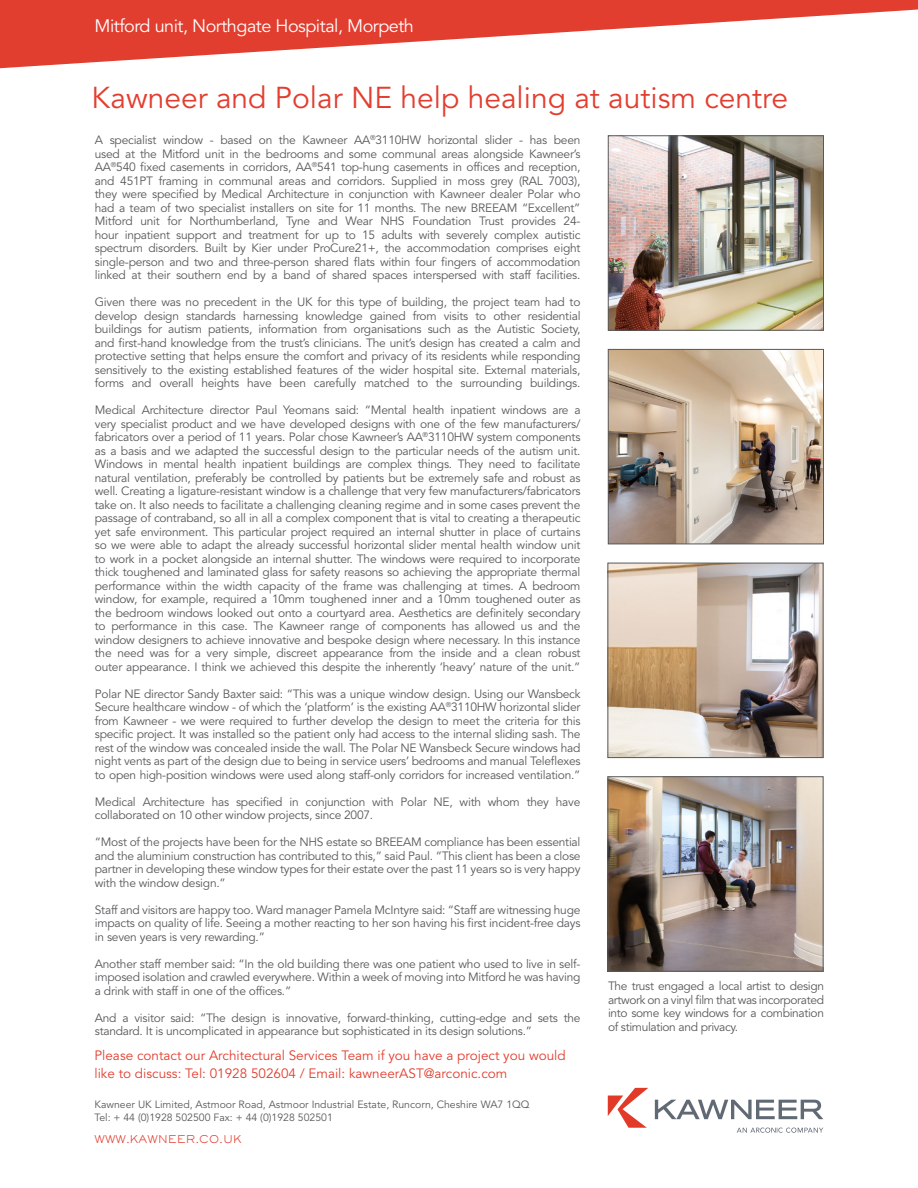
<style>
.page{position:relative;width:918px;height:1188px;background:#fff}
.page>*{position:absolute;margin:0;border:0;box-sizing:border-box;transform-origin:0 0}
.t1{font:30px "Avenir LT Std";color:#e23e30}
.t2{font:18px "Avenir LT Std";letter-spacing:-.025em;color:#fff}
.t3{font:13.5px/18px "Avenir LT Std";color:#e23e30}
.t4{font:12px/13.5px "Avenir LT Std";letter-spacing:-.02em;color:#58595b;text-align:justify}
.t5{font:10.5px/12.6px "Avenir LT Std";color:#58595b}
.t6{font:10.5px "Sackers Gothic Light AT";color:#e23e30}
</style>
<div class="page">
<svg style="left:0;top:0;width:918px;height:68px;fill:#e23e30"></svg>
<img style="left:610px;top:351px;width:212px;height:191px">
<div style="left:608px;top:349px;width:216px;height:195px;border:1px solid #58595b"></div>
<img style="left:610px;top:778px;width:212px;height:192px">
<div style="left:608px;top:776px;width:216px;height:196px;border:1px solid #58595b"></div>
<img style="left:610px;top:137px;width:212px;height:192px">
<div style="left:608px;top:135px;width:216px;height:196px;border:1px solid #58595b"></div>
<svg style="left:608px;top:1088px;width:40px;height:40px"></svg>
<svg style="left:655px;top:1100px;width:168px;height:19px"></svg>
<svg style="left:737px;top:1128px;width:86px;height:5px"></svg>
<img style="left:610px;top:565px;width:212px;height:191px">
<div style="left:608px;top:563px;width:216px;height:195px;border:1px solid #58595b"></div>
<h2 class="t2" style="left:94px;top:16px;width:321px">Mitford unit, Northgate Hospital, Morpeth</h2>
<h1 class="t1" style="left:92px;top:80px;width:698px">Kawneer and Polar NE help healing at autism centre</h1>
<p class="t4" style="left:95px;top:134px;width:487px">A specialist window - based on the Kawneer AA<sup>®</sup>3110HW horizontal slider - has been used at the Mitford unit in the bedrooms and some communal areas alongside Kawneer’s AA<sup>®</sup>540 fixed casements in corridors, AA<sup>®</sup>541 top-hung casements in offices and reception, and 451PT framing in communal areas and corridors. Supplied in moss grey (RAL 7003), they were specified by Medical Architecture in conjunction with Kawneer dealer Polar who had a team of two specialist installers on site for 11 months. The new BREEAM “Excellent” Mitford unit for Northumberland, Tyne and Wear NHS Foundation Trust provides 24- hour inpatient support and treatment for up to 15 adults with severely complex autistic spectrum disorders. Built by Kier under ProCure21+, the accommodation comprises eight single-person and two and three-person shared flats within four fingers of accommodation linked at their southern end by a band of shared spaces interspersed with staff facilities.</p>
<p class="t4" style="left:95px;top:296px;width:487px">Given there was no precedent in the UK for this type of building, the project team had to develop design standards harnessing knowledge gained from visits to other residential buildings for autism patients, information from organisations such as the Autistic Society, and first-hand knowledge from the trust’s clinicians. The unit’s design has created a calm and protective setting that helps ensure the comfort and privacy of its residents while responding sensitively to the existing established features of the wider hospital site. External materials, forms and overall heights have been carefully matched to the surrounding buildings.</p>
<p class="t4" style="left:95px;top:404px;width:487px">Medical Architecture director Paul Yeomans said: “Mental health inpatient windows are a very specialist product and we have developed designs with one of the few manufacturers/ fabricators over a period of 11 years. Polar chose Kawneer’s AA<sup>®</sup>3110HW system components as a basis and we adapted the successful design to the particular needs of the autism unit.<br>Windows in mental health inpatient buildings are complex things. They need to facilitate natural ventilation, preferably be controlled by patients but be extremely safe and robust as well. Creating a ligature-resistant window is a challenge that very few manufacturers/fabricators take on. It also needs to facilitate a challenging cleaning regime and in some cases prevent the passage of contraband, so all in all a complex component that is vital to creating a therapeutic yet safe environment. This particular project required an internal shutter in place of curtains so we were able to adapt the already successful horizontal slider mental health window unit to work in a pocket alongside an internal shutter. The windows were required to incorporate thick toughened and laminated glass for safety reasons so achieving the appropriate thermal performance within the width capacity of the frame was challenging at times. A bedroom window, for example, required a 10mm toughened inner and a 10mm toughened outer as the bedroom windows looked out onto a courtyard area. Aesthetics are definitely secondary to performance in this case. The Kawneer range of components has allowed us and the window designers to achieve innovative and bespoke design where necessary. In this instance the need was for a very simple, discreet appearance from the inside and a clean robust outer appearance. I think we achieved this despite the inherently ‘heavy’ nature of the unit.”</p>
<p class="t4" style="left:95px;top:687px;width:487px">Polar NE director Sandy Baxter said: “This was a unique window design. Using our Wansbeck Secure healthcare window - of which the ‘platform’ is the existing AA<sup>®</sup>3110HW horizontal slider from Kawneer - we were required to further develop the design to meet the criteria for this specific project. It was installed so the patient only had access to the internal sliding sash. The rest of the window was concealed inside the wall. The Polar NE Wansbeck Secure windows had night vents as part of the design due to being in service users’ bedrooms and manual Teleflexes to open high-position windows were used along staff-only corridors for increased ventilation.”</p>
<p class="t4" style="left:95px;top:795px;width:487px">Medical Architecture has specified in conjunction with Polar NE, with whom they have collaborated on 10 other window projects, since 2007.</p>
<p class="t4" style="left:95px;top:836px;width:487px">“Most of the projects have been for the NHS estate so BREEAM compliance has been essential and the aluminium construction has contributed to this,” said Paul. “This client has been a close partner in developing these window types for their estate over the past 11 years so is very happy with the window design.”</p>
<p class="t4" style="left:95px;top:903px;width:487px">Staff and visitors are happy too. Ward manager Pamela McIntyre said: “Staff are witnessing huge impacts on quality of life. Seeing a mother reacting to her son having his first incident-free days in seven years is very rewarding.”</p>
<p class="t4" style="left:95px;top:957px;width:487px">Another staff member said: “In the old building there was one patient who used to live in self&shy;imposed isolation and crawled everywhere. Within a week of moving into Mitford he was having a drink with staff in one of the offices.”</p>
<p class="t4" style="left:95px;top:1011px;width:487px">And a visitor said: “The design is innovative, forward-thinking, cutting-edge and sets the standard. It is uncomplicated in appearance but sophisticated in its design solutions.”</p>
<p class="t3" style="left:94px;top:1047px;width:473px">Please contact our Architectural Services Team if you have a project you would like to discuss: Tel: 01928 502604 / Email: kawneerAST@arconic.com</p>
<p class="t5" style="left:94px;top:1099px;width:437px">Kawneer UK Limited, Astmoor Road, Astmoor Industrial Estate, Runcorn, Cheshire WA7 1QQ<br>Tel: + 44 (0)1928 502500 Fax: + 44 (0)1928 502501</p>
<p class="t6" style="left:94px;top:1132px;width:149px">WWW.KAWNEER.CO.UK</p>
<p class="t4" style="left:608px;top:980px;width:218px">The trust engaged a local artist to design artwork on a vinyl film that was incorporated into some key windows for a combination of stimulation and privacy.</p>
</div>
